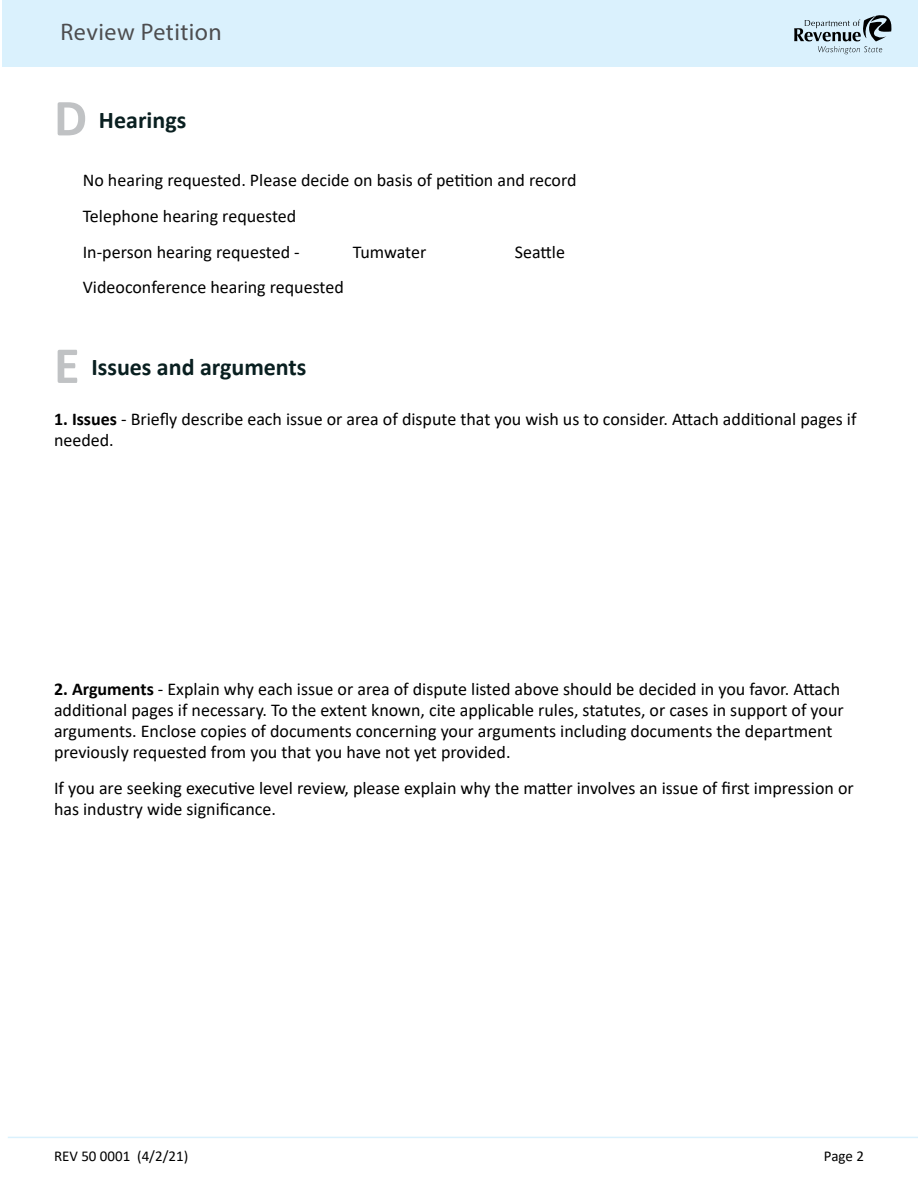
<style>
.page{position:relative;width:918px;height:1188px;background:#fff}
.page>*{position:absolute;margin:0;border:0;box-sizing:border-box;transform-origin:0 0}
.Normal__P{font:700 24px "Calibri";color:#091f20}
.t1{font:24px "Myriad Pro";letter-spacing:.02em;color:#4d4d4f}
.Normal__P-2{font:18px/21px "Calibri";color:#000}
.t2{font:15px "Calibri";color:#000}
.s1{font-size:52.5px;color:#c0c2c4}
.s2{font-weight:700}
</style>
<div class="page">
<div style="left:2px;top:0;width:916px;height:66px;background:#daf1fd"></div>
<svg style="left:794px;top:15px;width:98px;height:39px"></svg>
<hr style="left:8px;top:1137px;width:910px;height:1px;background:#daf1fd">
<h1 class="t1" style="left:60px;top:17px;width:163px">Review Petition</h1>
<p class="Normal__P" style="left:54px;top:103px;width:134px"><span class="s1">D</span> Hearings</p>
<p class="Normal__P-2" style="left:83px;top:162px;width:495px;line-height:36px">No hearing requested. Please decide on basis of petition and record<br>Telephone hearing requested<br>In-person hearing requested -</p>
<p class="Normal__P-2" style="left:353px;top:242px;width:75px">Tumwater</p>
<p class="Normal__P-2" style="left:515px;top:242px;width:52px">Seattle</p>
<p class="Normal__P-2" style="left:83px;top:276px;width:263px">Videoconference hearing requested</p>
<p class="Normal__P" style="left:54px;top:350px;width:254px"><span class="s1">E</span> Issues and arguments</p>
<p class="Normal__P-2" style="left:54px;top:408px;width:804px"><span class="s2">1. Issues</span> - Briefly describe each issue or area of dispute that you wish us to consider. Attach additional pages if needed.</p>
<p class="Normal__P-2" style="left:54px;top:678px;width:791px"><span class="s2">2. Arguments</span> - Explain why each issue or area of dispute listed above should be decided in you favor. Attach additional pages if necessary. To the extent known, cite applicable rules, statutes, or cases in support of your arguments. Enclose copies of documents concerning your arguments including documents the department previously requested from you that you have not yet provided.</p>
<p class="Normal__P-2" style="left:54px;top:777px;width:801px">If you are seeking executive level review, please explain why the matter involves an issue of first impression or has industry wide significance.</p>
<p class="t2" style="left:54px;top:1145px;width:136px">REV 50 0001 (4/2/21)</p>
<p class="t2" style="left:824px;top:1145px;width:42px">Page 2</p>
</div>
